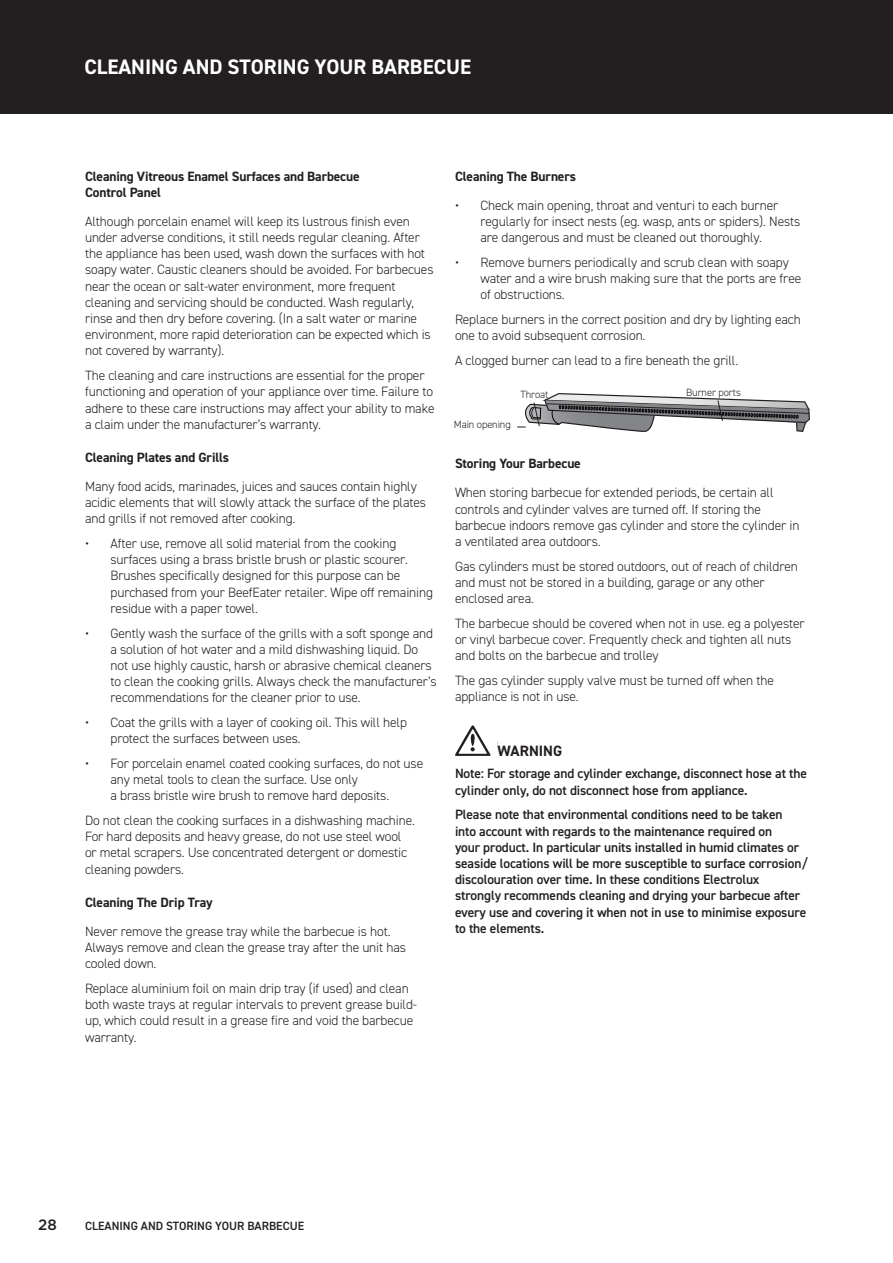
<style>
.page{position:relative;width:893px;height:1263px;background:#fff}
.page>*{position:absolute;margin:0;border:0;box-sizing:border-box;transform-origin:0 0}
.t1{font:700 21px "DIN2014";color:#fff}
.t2{font:18px "Westinghouse Gothic Bk";color:#231f20}
.t3{font:700 15px "DIN2014";color:#231f20}
.t4{font:500 15px "Gotham";color:#231f20}
.t5{font:300 13.5px/16.2px "DIN2014";letter-spacing:-.01em;color:#231f20}
.t6{font:600 13.5px/16.2px "DIN2014";letter-spacing:-.01em;color:#231f20}
.t7{font:700 13.5px/16.2px "DIN2014";letter-spacing:-.01em;color:#231f20}
.t8{font:600 12px "DIN2014";color:#231f20}
.t9{font:300 10.5px "DIN2014";letter-spacing:-.01em;color:#231f20}
</style>
<div class="page">
<div style="left:0;top:0;width:893px;height:113px;background:#231f20"></div>
<svg style="left:455px;top:725px;width:36px;height:31px"></svg>
<svg style="left:517px;top:393px;width:293px;height:39px"></svg>
<h1 class="t1" style="left:84px;top:53px;width:388px">CLEANING AND STORING YOUR BARBECUE</h1>
<p class="t7" style="left:85px;top:168px;width:276px">Cleaning Vitreous Enamel Surfaces and Barbecue<br>Control Panel</p>
<p class="t5" style="left:85px;top:213px;width:350px">Although porcelain enamel will keep its lustrous finish even under adverse conditions, it still needs regular cleaning. After the appliance has been used, wash down the surfaces with hot soapy water. Caustic cleaners should be avoided. For barbecues near the ocean or salt-water environment, more frequent cleaning and servicing should be conducted. Wash regularly, rinse and then dry before covering. (In a salt water or marine environment, more rapid deterioration can be expected which is not covered by warranty).</p>
<p class="t5" style="left:85px;top:367px;width:351px">The cleaning and care instructions are essential for the proper functioning and operation of your appliance over time. Failure to adhere to these care instructions may affect your ability to make a claim under the manufacturer’s warranty.</p>
<p class="t7" style="left:85px;top:449px;width:146px">Cleaning Plates and Grills</p>
<p class="t5" style="left:85px;top:478px;width:342px">Many food acids, marinades, juices and sauces contain highly acidic elements that will slowly attack the surface of the plates and grills if not removed after cooking.</p>
<p class="t5" style="left:111px;top:535px;width:324px;text-indent:-26px">• After use, remove all solid material from the cooking surfaces using a brass bristle brush or plastic scourer.<br>Brushes specifically designed for this purpose can be purchased from your BeefEater retailer. Wipe off remaining residue with a paper towel.</p>
<p class="t5" style="left:111px;top:625px;width:328px;text-indent:-26px">• Gently wash the surface of the grills with a soft sponge and a solution of hot water and a mild dishwashing liquid. Do not use highly caustic, harsh or abrasive chemical cleaners to clean the cooking grills. Always check the manufacturer’s recommendations for the cleaner prior to use.</p>
<p class="t5" style="left:111px;top:714px;width:298px;text-indent:-26px">• Coat the grills with a layer of cooking oil. This will help protect the surfaces between uses.</p>
<p class="t5" style="left:111px;top:755px;width:314px;text-indent:-26px">• For porcelain enamel coated cooking surfaces, do not use any metal tools to clean the surface. Use only<br>a brass bristle wire brush to remove hard deposits.</p>
<p class="t5" style="left:85px;top:812px;width:331px">Do not clean the cooking surfaces in a dishwashing machine.<br>For hard deposits and heavy grease, do not use steel wool or metal scrapers. Use concentrated detergent or domestic cleaning powders.</p>
<p class="t7" style="left:85px;top:894px;width:129px">Cleaning The Drip Tray</p>
<p class="t5" style="left:85px;top:923px;width:322px">Never remove the grease tray while the barbecue is hot.<br>Always remove and clean the grease tray after the unit has cooled down.</p>
<p class="t5" style="left:85px;top:980px;width:334px">Replace aluminium foil on main drip tray (if used) and clean both waste trays at regular intervals to prevent grease build&shy;up, which could result in a grease fire and void the barbecue warranty.</p>
<p class="t7" style="left:455px;top:168px;width:123px">Cleaning The Burners</p>
<p class="t5" style="left:480px;top:197px;width:321px;text-indent:-26px">• Check main opening, throat and venturi to each burner regularly for insect nests (eg. wasp, ants or spiders). Nests are dangerous and must be cleaned out thoroughly.</p>
<p class="t5" style="left:480px;top:254px;width:322px;text-indent:-26px">• Remove burners periodically and scrub clean with soapy water and a wire brush making sure that the ports are free of obstructions.</p>
<p class="t5" style="left:455px;top:311px;width:347px">Replace burners in the correct position and dry by lighting each one to avoid subsequent corrosion.</p>
<p class="t5" style="left:455px;top:352px;width:285px">A clogged burner can lead to a fire beneath the grill.</p>
<p class="t9" style="left:454px;top:418px;width:58px">Main opening</p>
<p class="t9" style="left:520px;top:388px;width:29px">Throat</p>
<p class="t9" style="left:686px;top:386px;width:56px">Burner ports</p>
<p class="t7" style="left:455px;top:455px;width:127px">Storing Your Barbecue</p>
<p class="t5" style="left:455px;top:485px;width:346px">When storing barbecue for extended periods, be certain all controls and cylinder valves are turned off. If storing the barbecue indoors remove gas cylinder and store the cylinder in a ventilated area outdoors.</p>
<p class="t5" style="left:455px;top:558px;width:344px">Gas cylinders must be stored outdoors, out of reach of children and must not be stored in a building, garage or any other enclosed area.</p>
<p class="t5" style="left:455px;top:615px;width:351px">The barbecue should be covered when not in use. eg a polyester or vinyl barbecue cover. Frequently check and tighten all nuts and bolts on the barbecue and trolley</p>
<p class="t5" style="left:455px;top:672px;width:320px">The gas cylinder supply valve must be turned off when the appliance is not in use.</p>
<h2 class="t2" style="left:498px;top:740px;width:62px">WARNING</h2>
<p class="t6" style="left:455px;top:765px;width:353px">Note: For storage and cylinder exchange, disconnect hose at the cylinder only, do not disconnect hose from appliance.</p>
<p class="t6" style="left:455px;top:806px;width:354px">Please note that environmental conditions need to be taken<br>into account with regards to the maintenance required on<br>your product. In particular units installed in humid climates or seaside locations will be more susceptible to surface corrosion/ discolouration over time. In these conditions Electrolux strongly recommends cleaning and drying your barbecue after every use and covering it when not in use to minimise exposure to the elements.</p>
<p class="t3" style="left:497px;top:741px;width:66px">WARNING</p>
<p class="t4" style="left:38px;top:1215px;width:20px">28</p>
<p class="t8" style="left:85px;top:1218px;width:221px">CLEANING AND STORING YOUR BARBECUE</p>
</div>
